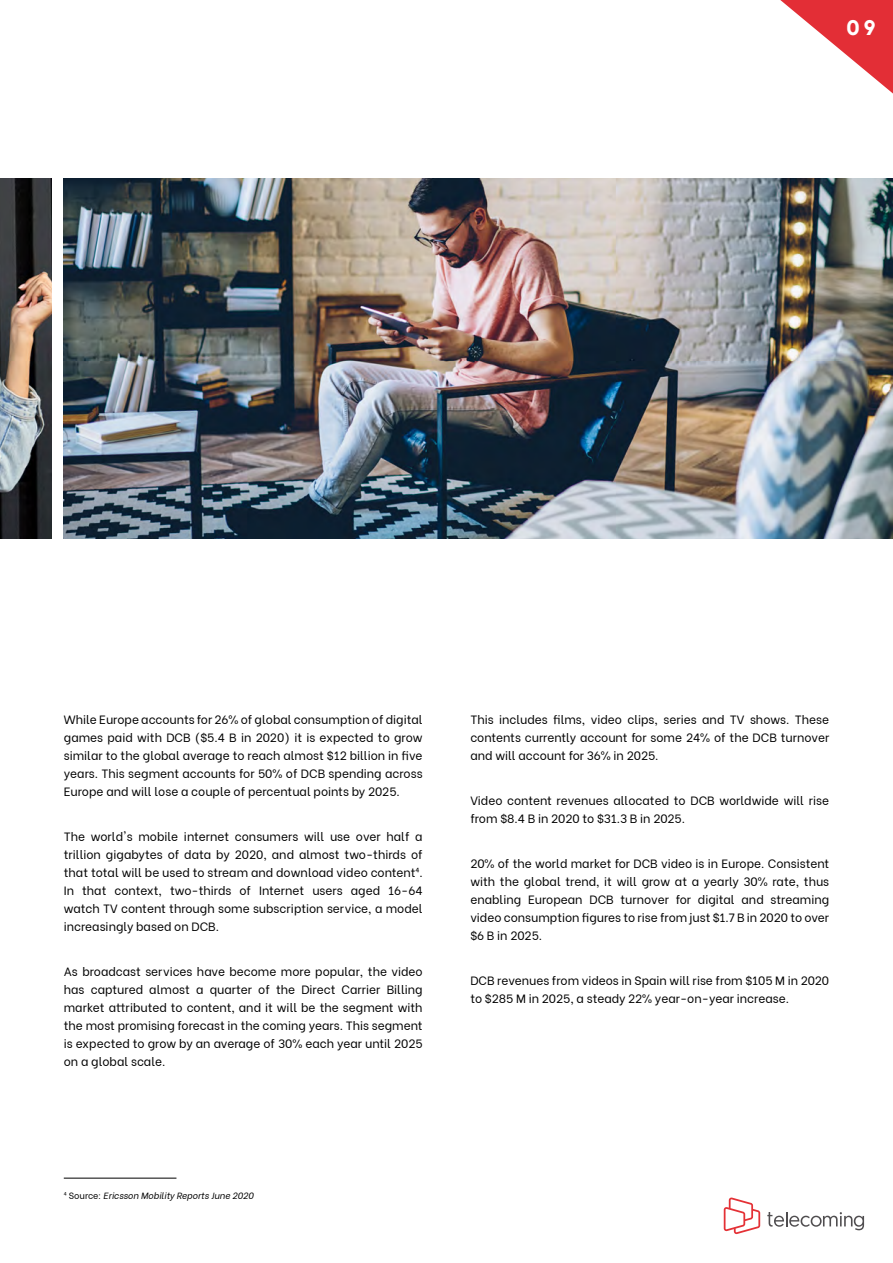
<style>
.page{position:relative;width:893px;height:1263px;background:#fff}
.page>*{position:absolute;margin:0;border:0;box-sizing:border-box;transform-origin:0 0}
.t1{font:700 21px "Kollektif";color:#fff}
.t2{font:12px/18px "Be Vietnam";color:#000;text-align:justify}
.t3{font:italic 9px "Be Vietnam";color:#000}
.s1{font-style:normal}
</style>
<div class="page">
<svg style="left:780px;top:0;width:113px;height:94px"></svg>
<img style="left:0;top:178px;width:52px;height:361px">
<img style="left:63px;top:178px;width:830px;height:361px">
<hr style="left:64px;top:1178px;width:112px;height:1px;background:#000">
<svg style="left:724px;top:1197px;width:36px;height:37px"></svg>
<svg style="left:767px;top:1212px;width:97px;height:18px"></svg>
<h1 class="t1" style="left:846px;top:15px;width:31px">09</h1>
<p class="t2" style="left:64px;top:709px;width:360px">While Europe accounts for 26% of global consumption of digital games paid with DCB ($5.4 B in 2020) it is expected to grow similar to the global average to reach almost $12 billion in five years. This segment accounts for 50% of DCB spending across Europe and will lose a couple of percentual points by 2025.</p>
<p class="t2" style="left:64px;top:826px;width:360px">The world's mobile internet consumers will use over half a trillion gigabytes of data by 2020, and almost two-thirds of that total will be used to stream and download video content⁴.<br>In that context, two-thirds of Internet users aged 16-64 watch TV content through some subscription service, a model increasingly based on DCB.</p>
<p class="t2" style="left:64px;top:961px;width:360px">As broadcast services have become more popular, the video has captured almost a quarter of the Direct Carrier Billing market attributed to content, and it will be the segment with the most promising forecast in the coming years. This segment is expected to grow by an average of 30% each year until 2025 on a global scale.</p>
<p class="t2" style="left:470px;top:709px;width:360px">This includes films, video clips, series and TV shows. These contents currently account for some 24% of the DCB turnover and will account for 36% in 2025.</p>
<p class="t2" style="left:470px;top:790px;width:360px">Video content revenues allocated to DCB worldwide will rise from $8.4 B in 2020 to $31.3 B in 2025.</p>
<p class="t2" style="left:470px;top:853px;width:360px">20% of the world market for DCB video is in Europe. Consistent with the global trend, it will grow at a yearly 30% rate, thus enabling European DCB turnover for digital and streaming video consumption figures to rise from just $1.7 B in 2020 to over $6 B in 2025.</p>
<p class="t2" style="left:470px;top:970px;width:360px">DCB revenues from videos in Spain will rise from $105 M in 2020 to $285 M in 2025, a steady 22% year-on-year increase.</p>
<p class="t3" style="left:64px;top:1188px;width:191px"><span class="s1">⁴ Source:</span> Ericsson Mobility Reports June 2020</p>
</div>
